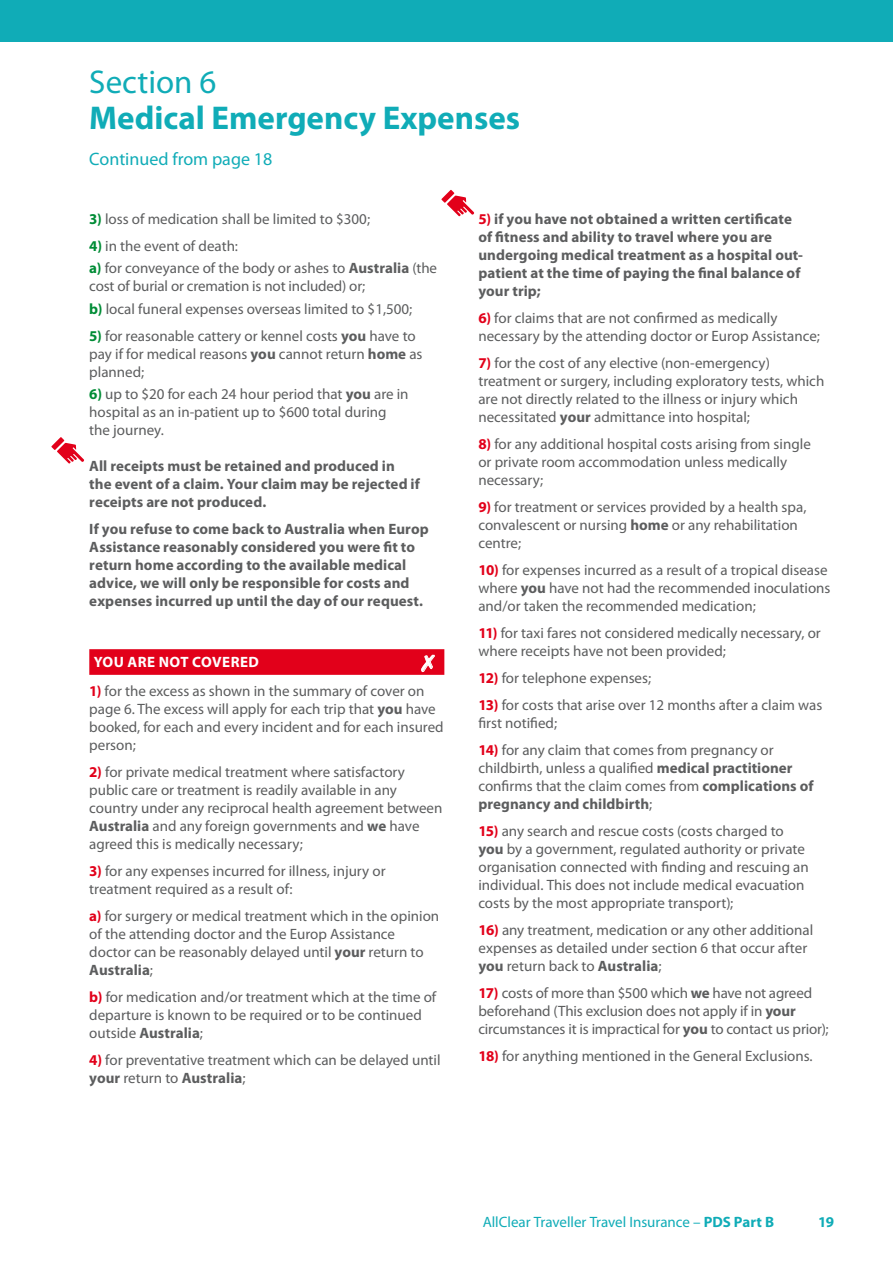
<style>
.page{position:relative;width:893px;height:1263px;background:#fff}
.page>*{position:absolute;margin:0;border:0;box-sizing:border-box;transform-origin:0 0}
.t1{font:700 33px "Myriad Pro";color:#10acb7}
.t2{font:33px "Myriad Pro";color:#10acb7}
.t3{font:18px "Myriad Pro";color:#10acb7}
.t4{font:15px/18px "Myriad Pro";color:#5c5d5e}
.t5{font:700 15px/18px "Myriad Pro";letter-spacing:.005em;color:#5c5d5e}
.t6{font:15px "Myriad Pro";letter-spacing:-.005em;color:#10acb7}
.t7{font:700 15px "Myriad Pro";letter-spacing:.03em;color:#fff}
.t8{font:700 15px "Myriad Pro";color:#10acb7}
.s1{font-weight:700;color:#008c36}
.s2{font-weight:700}
.s3{font-weight:700;color:#e2001a}
.s4{color:#e2001a}
</style>
<div class="page">
<div style="left:89px;top:649px;width:355px;height:26px;background:#e2001a"></div>
<svg style="left:51px;top:437px;width:33px;height:27px"></svg>
<svg style="left:441px;top:190px;width:33px;height:26px"></svg>
<div style="left:0;top:0;width:893px;height:42px;background:#10acb7"></div>
<h1 class="t2" style="left:89px;top:61px;width:129px">Section 6</h1>
<h1 class="t1" style="left:89px;top:96px;width:432px">Medical Emergency Expenses</h1>
<p class="t3" style="left:89px;top:148px;width:185px">Continued from page 18</p>
<p class="t4" style="left:89px;top:210px;width:282px"><span class="s1">3)</span> loss of medication shall be limited to $300;</p>
<p class="t4" style="left:89px;top:234px;width:349px;line-height:22.5px"><span class="s1">4)</span> in the event of death:<br><span class="s1">a)</span> for conveyance of the body or ashes to <span class="s2">Australia</span> (the</p>
<p class="t4" style="left:89px;top:275px;width:325px;line-height:22.5px">cost of burial or cremation is not included) or;<br><span class="s1">b)</span> local funeral expenses overseas limited to $1,500;</p>
<p class="t4" style="left:89px;top:327px;width:335px"><span class="s1">5)</span> for reasonable cattery or kennel costs <span class="s2">you</span> have to pay if for medical reasons <span class="s2">you</span> cannot return <span class="s2">home</span> as planned;</p>
<p class="t4" style="left:89px;top:385px;width:321px"><span class="s1">6)</span> up to $20 for each 24 hour period that <span class="s2">you</span> are in hospital as an in-patient up to $600 total during the journey.</p>
<p class="t5" style="left:89px;top:457px;width:332px">All receipts must be retained and produced in the event of a claim. Your claim may be rejected if receipts are not produced.</p>
<p class="t5" style="left:89px;top:520px;width:341px">If you refuse to come back to Australia when Europ Assistance reasonably considered you were fit to return home according to the available medical advice, we will only be responsible for costs and expenses incurred up until the day of our request.</p>
<p class="t7" style="left:94px;top:652px;width:167px">YOU ARE NOT COVERED</p>
<p class="t4" style="left:89px;top:682px;width:356px"><span class="s3">1)</span> for the excess as shown in the summary of cover on page 6. The excess will apply for each trip that <span class="s2">you</span> have booked, for each and every incident and for each insured person;</p>
<p class="t4" style="left:89px;top:763px;width:355px"><span class="s3">2)</span> for private medical treatment where satisfactory public care or treatment is readily available in any country under any reciprocal health agreement between <span class="s2">Australia</span> and any foreign governments and <span class="s2">we</span> have agreed this is medically necessary;</p>
<p class="t4" style="left:89px;top:862px;width:298px"><span class="s3">3)</span> for any expenses incurred for illness, injury or treatment required as a result of:</p>
<p class="t4" style="left:89px;top:907px;width:351px"><span class="s3">a)</span> for surgery or medical treatment which in the opinion of the attending doctor and the Europ Assistance doctor can be reasonably delayed until <span class="s2">your</span> return to <span class="s2">Australia</span>;</p>
<p class="t4" style="left:89px;top:988px;width:349px"><span class="s3">b)</span> for medication and/or treatment which at the time of departure is known to be required or to be continued outside <span class="s2">Australia</span>;</p>
<p class="t4" style="left:89px;top:1051px;width:353px"><span class="s3">4)</span> for preventative treatment which can be delayed until <span class="s2">your</span> return to <span class="s2">Australia</span>;</p>
<p class="t5" style="left:478px;top:209px;width:326px"><span class="s4">5)</span> if you have not obtained a written certificate of fitness and ability to travel where you are undergoing medical treatment as a hospital out&shy;patient at the time of paying the final balance of your trip;</p>
<p class="t4" style="left:478px;top:309px;width:343px"><span class="s3">6)</span> for claims that are not confirmed as medically necessary by the attending doctor or Europ Assistance;</p>
<p class="t4" style="left:478px;top:354px;width:347px"><span class="s3">7)</span> for the cost of any elective (non-emergency) treatment or surgery, including exploratory tests, which are not directly related to the illness or injury which necessitated <span class="s2">your</span> admittance into hospital;</p>
<p class="t4" style="left:478px;top:435px;width:334px"><span class="s3">8)</span> for any additional hospital costs arising from single or private room accommodation unless medically necessary;</p>
<p class="t4" style="left:478px;top:498px;width:330px"><span class="s3">9)</span> for treatment or services provided by a health spa, convalescent or nursing <span class="s2">home</span> or any rehabilitation centre;</p>
<p class="t4" style="left:478px;top:561px;width:354px"><span class="s3">10)</span> for expenses incurred as a result of a tropical disease where <span class="s2">you</span> have not had the recommended inoculations and/or taken the recommended medication;</p>
<p class="t4" style="left:478px;top:624px;width:344px"><span class="s3">11)</span> for taxi fares not considered medically necessary, or where receipts have not been provided;</p>
<p class="t4" style="left:478px;top:669px;width:174px"><span class="s3">12)</span> for telephone expenses;</p>
<p class="t4" style="left:478px;top:696px;width:345px"><span class="s3">13)</span> for costs that arise over 12 months after a claim was first notified;</p>
<p class="t4" style="left:478px;top:741px;width:337px"><span class="s3">14)</span> for any claim that comes from pregnancy or childbirth, unless a qualified <span class="s2">medical practitioner </span>confirms that the claim comes from <span class="s2">complications of pregnancy and childbirth</span>;</p>
<p class="t4" style="left:478px;top:822px;width:332px"><span class="s3">15)</span> any search and rescue costs (costs charged to <span class="s2">you</span> by a government, regulated authority or private organisation connected with finding and rescuing an individual. This does not include medical evacuation costs by the most appropriate transport);</p>
<p class="t4" style="left:478px;top:921px;width:336px"><span class="s3">16)</span> any treatment, medication or any other additional expenses as detailed under section 6 that occur after <span class="s2">you</span> return back to <span class="s2">Australia</span>;</p>
<p class="t4" style="left:478px;top:984px;width:352px"><span class="s3">17)</span> costs of more than $500 which <span class="s2">we</span> have not agreed beforehand (This exclusion does not apply if in <span class="s2">your </span>circumstances it is impractical for <span class="s2">you</span> to contact us prior);</p>
<p class="t4" style="left:478px;top:1047px;width:336px"><span class="s3">18)</span> for anything mentioned in the General Exclusions.</p>
<p class="t6" style="left:483px;top:1213px;width:293px">AllClear Traveller Travel Insurance – <span class="s2">PDS Part B</span></p>
<p class="t8" style="left:818px;top:1212px;width:17px">19</p>
</div>
